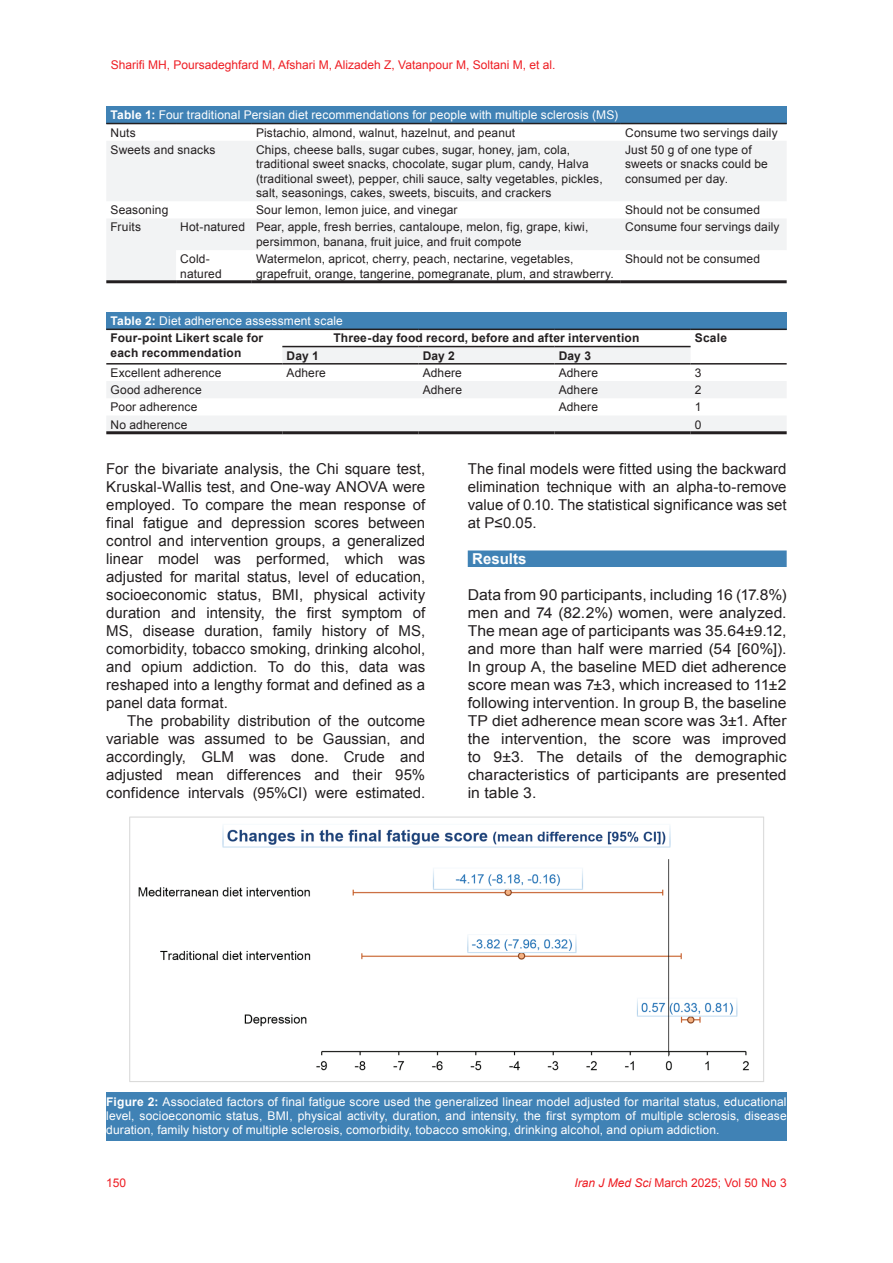
<style>
.page{position:relative;width:893px;height:1263px;background:#fff}
.page>*{position:absolute;margin:0;border:0;box-sizing:border-box;transform-origin:0 0}
.t1{font:15px/18px "Arial";color:#231f20;text-align:justify}
.t2{font:15px/18px "Arial";color:#231f20;text-align:justify;scale:1.05 1}
.t3{font:700 15px "Arial";color:#fff}
.t4{font:12px/14.4px "Arial";letter-spacing:.01em;color:#231f20}
.t5{font:12px/17.2px "Arial";letter-spacing:.01em;color:#fff}
.t6{font:12px "Arial";color:#ee1d23}
.t7{font:700 12px "Arial";letter-spacing:.015em;color:#231f20}
.s1{font-weight:700}
.s2{color:#231f20}
.s3{font-weight:700;color:#231f20}
.s4{font-style:italic}
</style>
<div class="page">
<div style="left:468px;top:550px;width:319px;height:17px;background:#4082b5"></div>
<div style="left:106px;top:106px;width:681px;height:18px;background:#4082b5"></div>
<svg style="left:107px;top:141px;width:679px;height:139px;fill:#f2f3f4"></svg>
<hr style="left:106px;top:123px;width:70px;height:1px;background:#231f20">
<hr style="left:176px;top:123px;width:76px;height:1px;background:#231f20">
<hr style="left:252px;top:123px;width:369px;height:1px;background:#231f20">
<hr style="left:621px;top:123px;width:166px;height:1px;background:#231f20">
<hr style="left:106px;top:280px;width:70px;height:3px;background:#231f20">
<hr style="left:176px;top:280px;width:76px;height:3px;background:#231f20">
<hr style="left:252px;top:280px;width:369px;height:3px;background:#231f20">
<hr style="left:621px;top:280px;width:166px;height:3px;background:#231f20">
<div style="left:106px;top:312px;width:681px;height:17px;background:#4082b5"></div>
<svg style="left:107px;top:347px;width:679px;height:84px;fill:#f2f3f4"></svg>
<hr style="left:106px;top:329px;width:176px;height:1px;background:#231f20">
<hr style="left:106px;top:363px;width:176px;height:2px;background:#231f20">
<hr style="left:282px;top:329px;width:136px;height:1px;background:#231f20">
<hr style="left:418px;top:329px;width:136px;height:1px;background:#231f20">
<hr style="left:554px;top:329px;width:137px;height:1px;background:#231f20">
<hr style="left:691px;top:329px;width:96px;height:1px;background:#231f20">
<hr style="left:691px;top:363px;width:96px;height:2px;background:#231f20">
<hr style="left:282px;top:346px;width:136px;height:1px;background:#231f20">
<hr style="left:418px;top:346px;width:136px;height:1px;background:#231f20">
<hr style="left:554px;top:346px;width:137px;height:1px;background:#231f20">
<hr style="left:282px;top:363px;width:136px;height:2px;background:#231f20">
<hr style="left:418px;top:363px;width:136px;height:2px;background:#231f20">
<hr style="left:554px;top:363px;width:137px;height:2px;background:#231f20">
<hr style="left:106px;top:431px;width:176px;height:3px;background:#231f20">
<hr style="left:282px;top:431px;width:136px;height:3px;background:#231f20">
<hr style="left:418px;top:431px;width:136px;height:3px;background:#231f20">
<hr style="left:554px;top:431px;width:137px;height:3px;background:#231f20">
<hr style="left:691px;top:431px;width:96px;height:3px;background:#231f20">
<img style="left:129px;top:816px;width:635px;height:266px">
<div style="left:106px;top:1092px;width:681px;height:49px;background:#4082b5"></div>
<p class="t6" style="left:111px;top:57px;width:446px">Sharifi MH, Poursadeghfard M, Afshari M, Alizadeh Z, Vatanpour M, Soltani M, et al.</p>
<p class="t5" style="left:111px;top:107px;width:509px"><span class="s1">Table 1:</span> Four traditional Persian diet recommendations for people with multiple sclerosis (MS)<br><span class="s2">Nuts</span></p>
<p class="t4" style="left:256px;top:125px;width:261px">Pistachio, almond, walnut, hazelnut, and peanut</p>
<p class="t4" style="left:625px;top:125px;width:154px">Consume two servings daily</p>
<p class="t4" style="left:111px;top:142px;width:106px">Sweets and snacks</p>
<p class="t4" style="left:256px;top:142px;width:348px">Chips, cheese balls, sugar cubes, sugar, honey, jam, cola, traditional sweet snacks, chocolate, sugar plum, candy, Halva (traditional sweet), pepper, chili sauce, salty vegetables, pickles, salt, seasonings, cakes, sweets, biscuits, and crackers</p>
<p class="t4" style="left:625px;top:142px;width:144px">Just 50 g of one type of sweets or snacks could be consumed per day.</p>
<p class="t4" style="left:111px;top:203px;width:59px">Seasoning</p>
<p class="t4" style="left:256px;top:203px;width:203px">Sour lemon, lemon juice, and vinegar</p>
<p class="t4" style="left:625px;top:203px;width:136px">Should not be consumed</p>
<p class="t4" style="left:111px;top:220px;width:32px">Fruits</p>
<p class="t4" style="left:256px;top:220px;width:334px;text-indent:-76px">Hot-natured Pear, apple, fresh berries, cantaloupe, melon, fig, grape, kiwi, persimmon, banana, fruit juice, and fruit compote</p>
<p class="t4" style="left:625px;top:220px;width:156px">Consume four servings daily</p>
<p class="t4" style="left:180px;top:252px;width:43px">Cold&shy;natured</p>
<p class="t4" style="left:256px;top:252px;width:359px">Watermelon, apricot, cherry, peach, nectarine, vegetables, grapefruit, orange, tangerine, pomegranate, plum, and strawberry.</p>
<p class="t4" style="left:625px;top:252px;width:136px">Should not be consumed</p>
<p class="t5" style="left:111px;top:312px;width:234px"><span class="s1">Table 2:</span> Diet adherence assessment scale<br><span class="s3">Four-point Likert scale for</span></p>
<p class="t7" style="left:111px;top:344px;width:132px">each recommendation</p>
<p class="t7" style="left:333px;top:330px;width:307px">Three-day food record, before and after intervention</p>
<p class="t7" style="left:695px;top:330px;width:34px">Scale</p>
<p class="t7" style="left:287px;top:347px;width:34px">Day 1</p>
<p class="t7" style="left:423px;top:347px;width:34px">Day 2</p>
<p class="t7" style="left:559px;top:347px;width:34px">Day 3</p>
<p class="t4" style="left:111px;top:365px;width:113px">Excellent adherence</p>
<p class="t4" style="left:287px;top:365px;width:41px">Adhere</p>
<p class="t4" style="left:423px;top:365px;width:41px">Adhere</p>
<p class="t4" style="left:559px;top:365px;width:41px">Adhere</p>
<p class="t4" style="left:695px;top:365px;width:8px">3</p>
<p class="t4" style="left:111px;top:383px;width:93px">Good adherence</p>
<p class="t4" style="left:423px;top:383px;width:41px">Adhere</p>
<p class="t4" style="left:559px;top:383px;width:41px">Adhere</p>
<p class="t4" style="left:695px;top:383px;width:8px">2</p>
<p class="t4" style="left:111px;top:400px;width:88px">Poor adherence</p>
<p class="t4" style="left:559px;top:400px;width:41px">Adhere</p>
<p class="t4" style="left:695px;top:400px;width:8px">1</p>
<p class="t4" style="left:111px;top:417px;width:78px">No adherence</p>
<p class="t4" style="left:695px;top:417px;width:8px">0</p>
<p class="t1" style="left:106px;top:460px;width:320px">For the bivariate analysis, the Chi square test, Kruskal-Wallis test, and One-way ANOVA were employed. To compare the mean response of final fatigue and depression scores between control and intervention groups, a generalized linear model was performed, which was adjusted for marital status, level of education, socioeconomic status, BMI, physical activity duration and intensity, the first symptom of MS, disease duration, family history of MS, comorbidity, tobacco smoking, drinking alcohol, and opium addiction. To do this, data was reshaped into a lengthy format and defined as a panel data format.</p>
<p class="t1" style="left:106px;top:712px;width:320px;text-indent:21px">The probability distribution of the outcome variable was assumed to be Gaussian, and accordingly, GLM was done. Crude and adjusted mean differences and their 95% confidence intervals (95%CI) were estimated.</p>
<p class="t1" style="left:468px;top:460px;width:320px">The final models were fitted using the backward elimination technique with an alpha-to-remove value of 0.10. The statistical significance was set at P≤0.05.</p>
<p class="t3" style="left:472px;top:549px;width:56px">Results</p>
<p class="t2" style="left:468px;top:586px;width:305px">Data from 90 participants, including 16 (17.8%) men and 74 (82.2%) women, were analyzed.<br>The mean age of participants was 35.64±9.12, and more than half were married (54 [60%]).<br>In group A, the baseline MED diet adherence score mean was 7±3, which increased to 11±2 following intervention. In group B, the baseline TP diet adherence mean score was 3±1. After the intervention, the score was improved to 9±3. The details of the demographic characteristics of participants are presented in table 3.</p>
<p class="t5" style="left:106px;top:1094px;width:682px;line-height:14.4px;text-align:justify"><span class="s1">Figure 2:</span> Associated factors of final fatigue score used the generalized linear model adjusted for marital status, educational level, socioeconomic status, BMI, physical activity, duration, and intensity, the first symptom of multiple sclerosis, disease duration, family history of multiple sclerosis, comorbidity, tobacco smoking, drinking alcohol, and opium addiction.</p>
<p class="t6" style="left:106px;top:1175px;width:22px">150</p>
<p class="t6" style="left:575px;top:1175px;width:214px"><span class="s4">Iran J Med Sci</span> March 2025; Vol 50 No 3</p>
</div>
